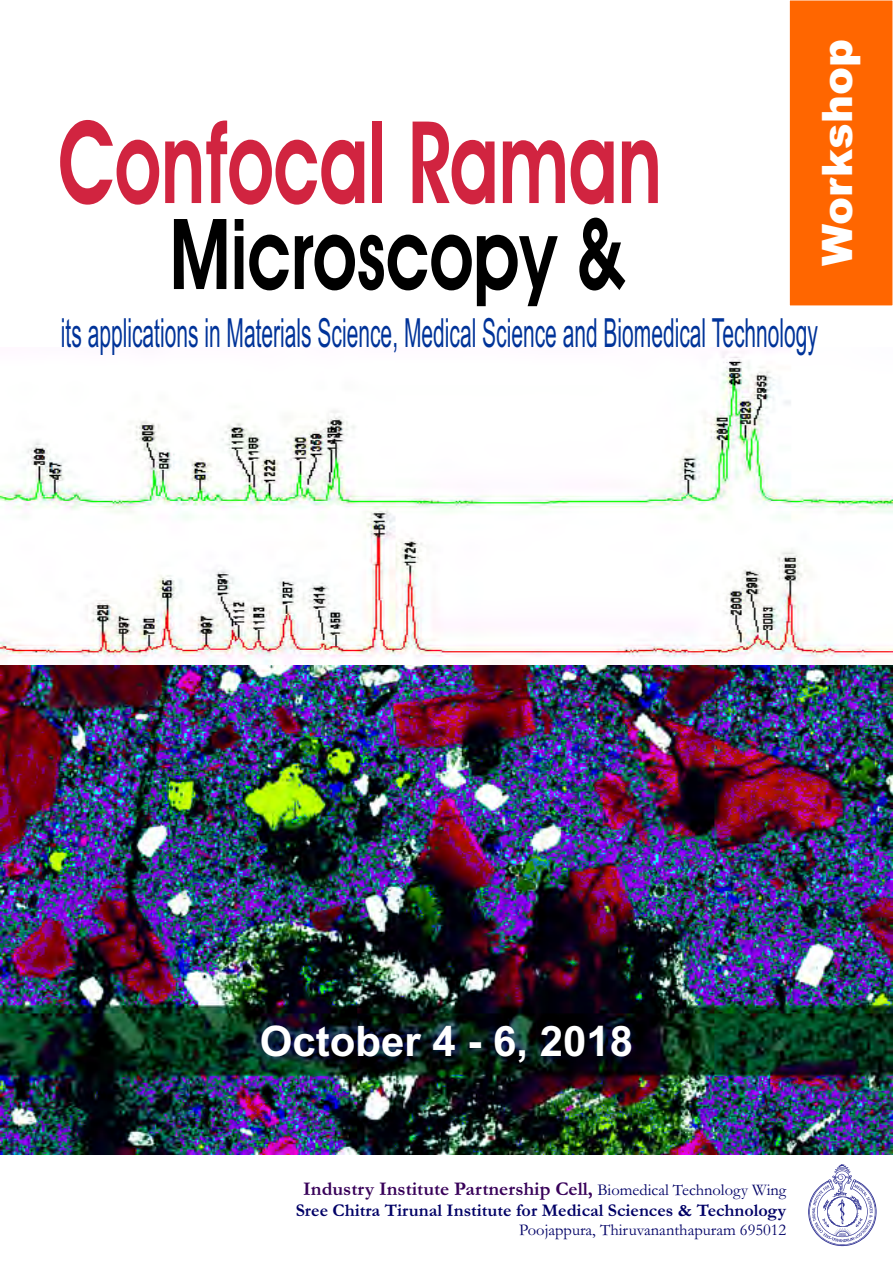
<style>
.page{position:relative;width:893px;height:1263px;background:#fff}
.page>*{position:absolute;margin:0;border:0;box-sizing:border-box;transform-origin:0 0}
.t1{font:600 114.6px "Avant Garde IT Cby BT";color:#d12440;scale:.66 1}
.t2{font:600 98.55px "Avant Garde IT Cby BT";color:#000;scale:.73 1}
.t3{font:700 42px "Arial";color:#fff}
.t4{font:900 42px "Arial";color:#fff}
.t5{font:40.2px "Arial";color:#039;scale:.52 1}
.t6{font:700 19.5px "Garamond";color:#380059}
.t7{font:700 18px "Garamond";color:#006}
.t8{font:16.5px "Garamond";color:#006}
.s1{font-weight:400;font-size:16.5px;color:#006}
</style>
<div class="page">
<div style="left:789px;top:0;width:104px;height:306px;background:#f60;border:1px solid #fff"></div>
<img style="left:0;top:351px;width:893px;height:803px">
<div style="left:252px;top:1016px;width:389px;height:56px;background:#006;opacity:.98"></div>
<svg style="left:808px;top:1164px;width:68px;height:82px"></svg>
<h1 class="t1" style="left:58px;top:116px;width:917px">Confocal Raman</h1>
<h2 class="t2" style="left:170px;top:214px;width:625px">Microscopy &amp;</h2>
<p class="t4" style="left:822px;top:266px;width:228px;rotate:-90deg">Workshop</p>
<p class="t5" style="left:61px;top:318px;width:1457px">its applications in Materials Science, Medical Science and Biomedical Technology</p>
<p class="t3" style="left:260px;top:1025px;width:375px">October 4 - 6, 2018</p>
<p class="t6" style="left:303px;top:1182px;width:485px">Industry Institute Partnership Cell, <span class="s1">Biomedical Technology Wing</span></p>
<p class="t7" style="left:296px;top:1204px;width:492px">Sree Chitra Tirunal Institute for Medical Sciences &amp; Technology</p>
<p class="t8" style="left:519px;top:1224px;width:269px">Poojappura, Thiruvananthapuram 695012</p>
</div>
